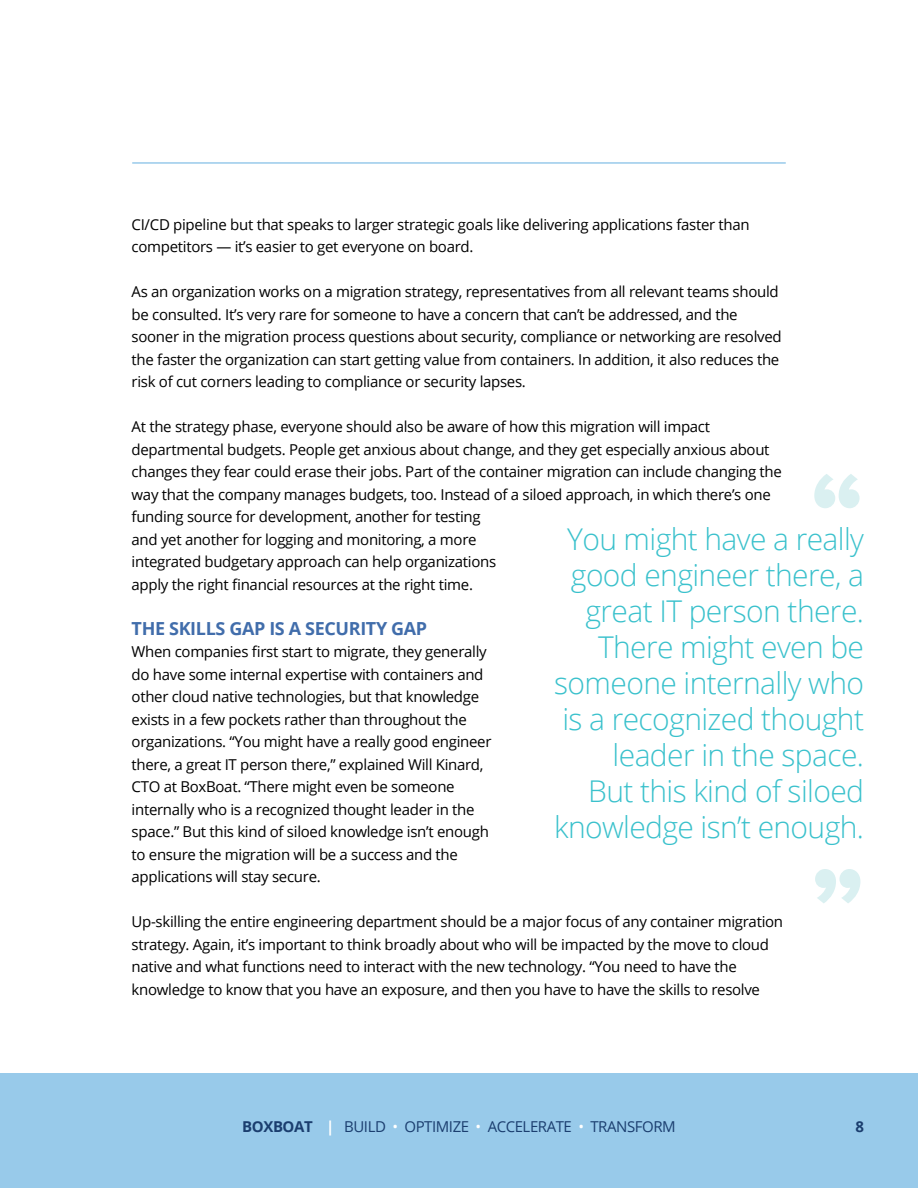
<style>
.page{position:relative;width:918px;height:1188px;background:#fff}
.page>*{position:absolute;margin:0;border:0;box-sizing:border-box;transform-origin:0 0}
.t1{font:108px "Proxima Nova Extrabld";color:#daf0f1}
.t2{font:300 30px/36px "Open Sans";letter-spacing:-.02em;color:#3ac1cc;text-align:right}
.t3{font:700 18px "Open Sans";letter-spacing:-.02em;color:#416dab}
.t4{font:15px/22.5px "Open Sans";letter-spacing:-.02em;color:#000}
.t5{font:15px "Open Sans";letter-spacing:-.03em;color:#1b3e6f}
.t6{font:700 15px "Open Sans";color:#1b3e6f}
.s1{font-weight:700}
.s2{font-weight:700;color:#fff}
.s3{color:#fff}
</style>
<div class="page">
<div style="left:0;top:1074px;width:918px;height:114px;background:#98caea"></div>
<hr style="left:132px;top:162px;width:654px;height:2px;background:#98caea">
<p class="t4" style="left:132px;top:213px;width:620px">CI/CD pipeline but that speaks to larger strategic goals like delivering applications faster than competitors — it’s easier to get everyone on board.</p>
<p class="t4" style="left:132px;top:280px;width:652px">As an organization works on a migration strategy, representatives from all relevant teams should be consulted. It’s very rare for someone to have a concern that can’t be addressed, and the sooner in the migration process questions about security, compliance or networking are resolved the faster the organization can start getting value from containers. In addition, it also reduces the risk of cut corners leading to compliance or security lapses.</p>
<p class="t4" style="left:132px;top:415px;width:652px">At the strategy phase, everyone should also be aware of how this migration will impact departmental budgets. People get anxious about change, and they get especially anxious about changes they fear could erase their jobs. Part of the container migration can include changing the way that the company manages budgets, too. Instead of a siloed approach, in which there’s one funding source for development, another for testing<br>and yet another for logging and monitoring, a more<br>integrated budgetary approach can help organizations<br>apply the right financial resources at the right time.</p>
<p class="t3" style="left:132px;top:615px;width:297px">THE SKILLS GAP IS A SECURITY GAP</p>
<p class="t4" style="left:132px;top:640px;width:361px">When companies first start to migrate, they generally do have some internal expertise with containers and other cloud native technologies, but that knowledge exists in a few pockets rather than throughout the organizations. “You might have a really good engineer there, a great IT person there,” explained Will Kinard, CTO at BoxBoat. “There might even be someone internally who is a recognized thought leader in the space.” But this kind of siloed knowledge isn’t enough to ensure the migration will be a success and the applications will stay secure.</p>
<p class="t4" style="left:132px;top:910px;width:653px">Up-skilling the entire engineering department should be a major focus of any container migration strategy. Again, it’s important to think broadly about who will be impacted by the move to cloud native and what functions need to interact with the new technology. “You need to have the knowledge to know that you have an exposure, and then you have to have the skills to resolve</p>
<h1 class="t1" style="left:811px;top:430px;width:55px">“</h1>
<h2 class="t2" style="left:554px;top:520px;width:311px">You might have a really good engineer there, a great IT person there.<br>There might even be someone internally who is a recognized thought leader in the space.<br>But this kind of siloed knowledge isn’t enough.</h2>
<h1 class="t1" style="left:811px;top:826px;width:55px">”</h1>
<p class="t5" style="left:242px;top:1117px;width:435px"><span class="s1">BOXBOAT</span> <span class="s2">|</span> BUILD <span class="s3">•</span> OPTIMIZE <span class="s3">•</span> ACCELERATE <span class="s3">•</span> TRANSFORM</p>
<p class="t6" style="left:855px;top:1116px;width:10px">8</p>
</div>
